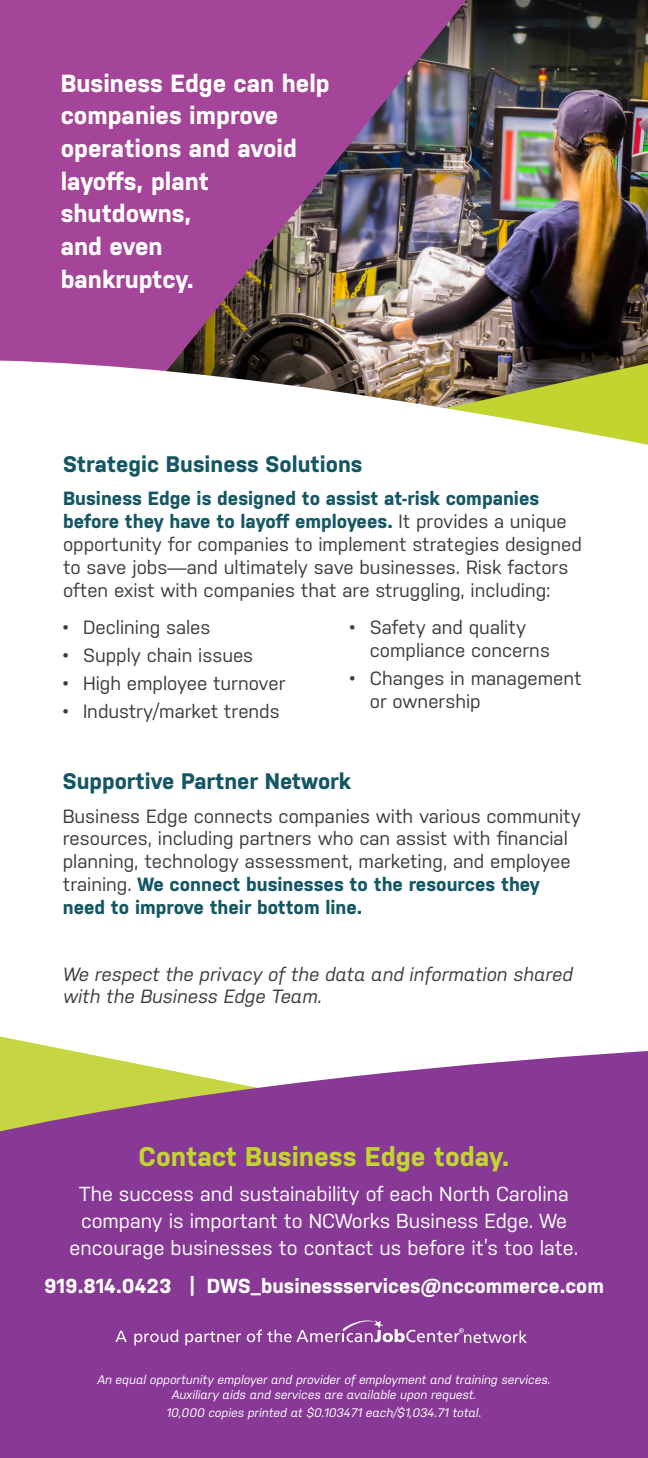
<style>
.page{position:relative;width:648px;height:1458px;background:#fff}
.page>*{position:absolute;margin:0;border:0;box-sizing:border-box;transform-origin:0 0}
.t1{font:700 27px "Nudista";color:#c1d42f}
.t2{font:700 24.75px/32.6px "Nudista";color:#fff}
.t3{font:700 22.5px "Nudista";color:#135764}
.t4{font:20.25px/27px "Nudista";color:#fff;text-align:center}
.t5{font:700 20.25px "Nudista";color:#fff}
.t6{font:19.12px/22.9px "Nudista";color:#3e3e3f}
.t7{font:italic 19.12px/22.9px "Nudista";color:#3e3e3f}
.t8{font:italic 12.38px "Nudista";color:#fff}
.s1{font-weight:700;color:#135764}
</style>
<div class="page">
<img style="left:466px;top:0;width:182px;height:267px">
<svg style="left:0;top:0;width:466px;height:267px;background:#984d90"></svg>
<img style="left:0;top:267px;width:648px;height:178px">
<svg style="left:0;top:1045px;width:648px;height:413px;background:#904a96"></svg>
<svg style="left:115px;top:1331px;width:12px;height:11px"></svg>
<svg style="left:134px;top:1330px;width:44px;height:16px"></svg>
<svg style="left:185px;top:1331px;width:56px;height:15px"></svg>
<svg style="left:247px;top:1320px;width:280px;height:23px;background:#9b5aa7"></svg>
<p class="t2" style="left:61px;top:67px;width:271px">Business Edge can help companies improve operations and avoid layoffs, plant shutdowns,<br>and even<br>bankruptcy.</p>
<p class="t3" style="left:63px;top:452px;width:301px">Strategic Business Solutions</p>
<p class="t6" style="left:63px;top:487px;width:520px"><span class="s1">Business Edge is designed to assist at-risk companies before they have to layoff employees.</span> It provides a unique opportunity for companies to implement strategies designed to save jobs—and ultimately save businesses. Risk factors often exist with companies that are struggling, including:</p>
<p class="t6" style="left:63px;top:616px;width:149px">• Declining sales</p>
<p class="t6" style="left:63px;top:644px;width:192px">• Supply chain issues</p>
<p class="t6" style="left:63px;top:672px;width:224px">• High employee turnover</p>
<p class="t6" style="left:63px;top:700px;width:218px">• Industry/market trends</p>
<p class="t6" style="left:370px;top:616px;width:182px;text-indent:-20px">• Safety and quality compliance concerns</p>
<p class="t6" style="left:370px;top:667px;width:214px;text-indent:-20px">• Changes in management or ownership</p>
<p class="t3" style="left:63px;top:769px;width:290px">Supportive Partner Network</p>
<p class="t6" style="left:63px;top:804px;width:520px">Business Edge connects companies with various community resources, including partners who can assist with financial planning, technology assessment, marketing, and employee training. <span class="s1">We connect businesses to the resources they need to improve their bottom line.</span></p>
<p class="t7" style="left:63px;top:962px;width:512px">We respect the privacy of the data and information shared with the Business Edge Team.</p>
<p class="t1" style="left:139px;top:1141px;width:372px">Contact Business Edge today.</p>
<p class="t4" style="left:70px;top:1180px;width:510px">The success and sustainability of each North Carolina company is important to NCWorks Business Edge. We encourage businesses to contact us before it’s too late.</p>
<p class="t5" style="left:44px;top:1274px;width:561px">919.814.0423 | DWS_businessservices@nccommerce.com</p>
<p class="t8" style="left:97px;top:1373px;width:455px">An equal opportunity employer and provider of employment and training services.</p>
<p class="t8" style="left:172px;top:1388px;width:306px">Auxiliary aids and services are available upon request.</p>
<p class="t8" style="left:167px;top:1406px;width:316px">10,000 copies printed at $0.103471 each/$1,034.71 total.</p>
</div>
